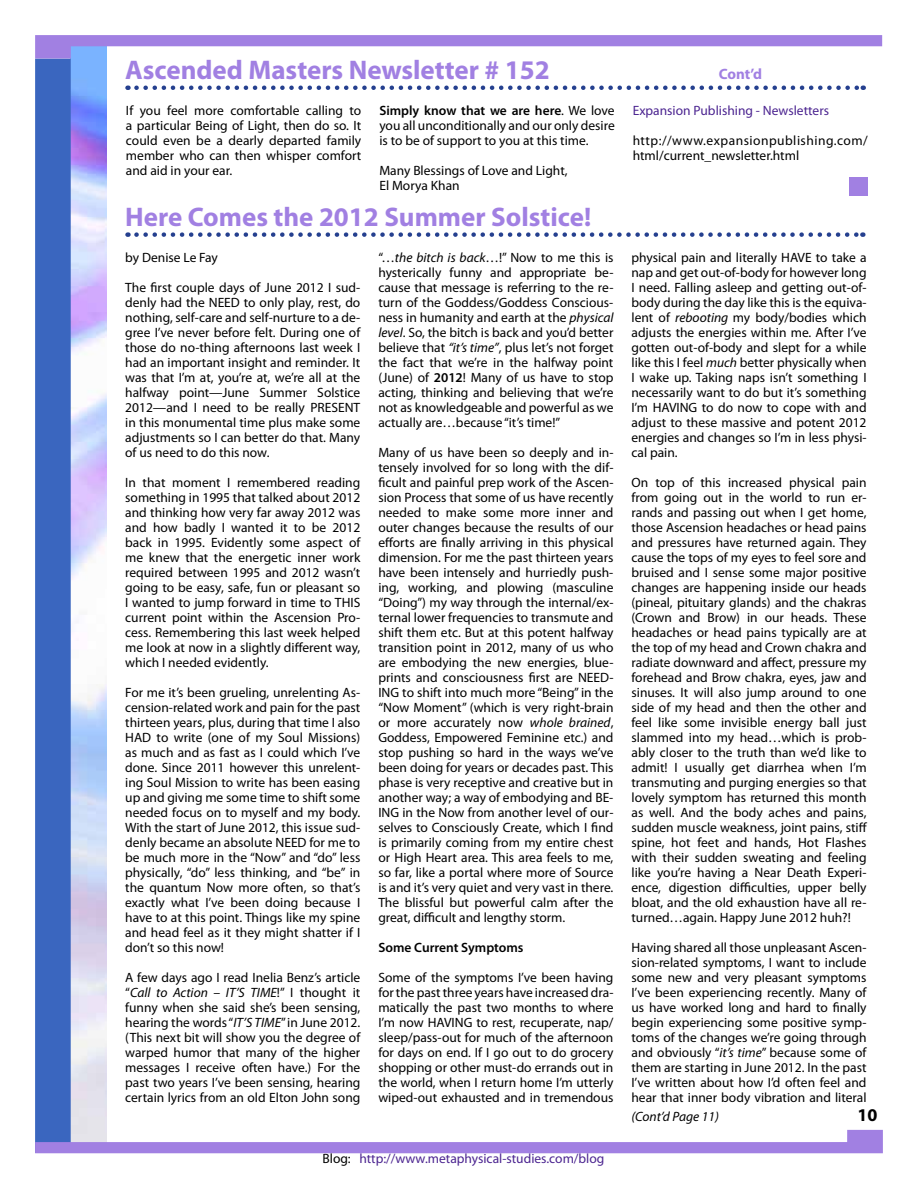
<style>
.page{position:relative;width:918px;height:1188px;background:#fff}
.page>*{position:absolute;margin:0;border:0;box-sizing:border-box;transform-origin:0 0}
.t1{font:700 27px "Myriad Pro";color:#a180e2}
.t2{font:700 18px "Myriad Pro";color:#000}
.t3{font:700 15px "Myriad Pro";color:#a180e2}
.t4{font:13.5px/15px "Myriad Pro";color:#000;text-align:justify}
.t5{font:13.5px "Myriad Pro";color:#4b2490}
.t6{font:13.5px/15px "Myriad Pro";letter-spacing:.035em;color:#000}
.t7{font:600 13.5px "Myriad Pro";color:#000}
.t8{font:italic 13.5px "Myriad Pro";color:#000}
.s1{font-weight:600}
.s2{font-style:italic}
.s3{color:#000}
</style>
<div class="page">
<img style="left:71px;top:59px;width:35px;height:1071px">
<div style="left:35px;top:59px;width:36px;height:1094px;background:#3a66bf"></div>
<svg style="left:35px;top:35px;width:847px;height:24px"></svg>
<svg style="left:35px;top:1130px;width:848px;height:23px"></svg>
<div style="left:850px;top:177px;width:18px;height:19px;background:#a180e2"></div>
<svg style="left:136px;top:232px;width:727px;height:5px"></svg>
<svg style="left:136px;top:86px;width:728px;height:4px"></svg>
<h1 class="t1" style="left:125px;top:52px;width:426px">Ascended Masters Newsletter # 152</h1>
<p class="t3" style="left:719px;top:64px;width:45px">Cont’d</p>
<p class="t4" style="left:126px;top:103px;width:237px">If you feel more comfortable calling to a particular Being of Light, then do so. It could even be a dearly departed family member who can then whisper comfort and aid in your ear.</p>
<p class="t4" style="left:379px;top:103px;width:237px"><span class="s1">Simply know that we are here</span>. We love you all unconditionally and our only desire is to be of support to you at this time.</p>
<p class="t5" style="left:633px;top:103px;width:198px">Expansion Publishing - Newsletters</p>
<p class="t6" style="left:633px;top:133px;width:237px">http://www.expansionpublishing.com/ html/current_newsletter.html</p>
<p class="t4" style="left:379px;top:163px;width:190px">Many Blessings of Love and Light,<br>El Morya Khan</p>
<h1 class="t1" style="left:125px;top:199px;width:468px">Here Comes the 2012 Summer Solstice!</h1>
<p class="t4" style="left:125px;top:250px;width:94px">by Denise Le Fay</p>
<p class="t4" style="left:125px;top:280px;width:237px">The first couple days of June 2012 I sud&shy;denly had the NEED to only play, rest, do nothing, self-care and self-nurture to a de&shy;gree I’ve never before felt. During one of those do no-thing afternoons last week I had an important insight and reminder. It was that I’m at, you’re at, we’re all at the halfway point—June Summer Solstice 2012—and I need to be really PRESENT in this monumental time plus make some adjustments so I can better do that. Many of us need to do this now.</p>
<p class="t4" style="left:125px;top:475px;width:237px">In that moment I remembered reading something in 1995 that talked about 2012 and thinking how very far away 2012 was and how badly I wanted it to be 2012 back in 1995. Evidently some aspect of me knew that the energetic inner work required between 1995 and 2012 wasn’t going to be easy, safe, fun or pleasant so I wanted to jump forward in time to THIS current point within the Ascension Pro&shy;cess. Remembering this last week helped me look at now in a slightly different way, which I needed evidently.</p>
<p class="t4" style="left:125px;top:685px;width:237px">For me it’s been grueling, unrelenting As&shy;cension-related work and pain for the past thirteen years, plus, during that time I also HAD to write (one of my Soul Missions) as much and as fast as I could which I’ve done. Since 2011 however this unrelent&shy;ing Soul Mission to write has been easing up and giving me some time to shift some needed focus on to myself and my body.<br>With the start of June 2012, this issue sud&shy;denly became an absolute NEED for me to be much more in the “Now” and “do” less physically, “do” less thinking, and “be” in the quantum Now more often, so that’s exactly what I’ve been doing because I have to at this point. Things like my spine and head feel as it they might shatter if I don’t so this now!</p>
<p class="t4" style="left:125px;top:970px;width:237px">A few days ago I read Inelia Benz’s article “<span class="s2">Call to Action – IT’S TIME</span>!” I thought it funny when she said she’s been sensing, hearing the words “<span class="s2">IT’S TIME</span>” in June 2012. (This next bit will show you the degree of warped humor that many of the higher messages I receive often have.) For the past two years I’ve been sensing, hearing certain lyrics from an old Elton John song</p>
<p class="t4" style="left:378px;top:250px;width:237px">“…<span class="s2">the bitch is back</span>…!” Now to me this is hysterically funny and appropriate be&shy;cause that message is referring to the re&shy;turn of the Goddess/Goddess Conscious&shy;ness in humanity and earth at the <span class="s2">physical level</span>. So, the bitch is back and you’d better believe that <span class="s2">“it’s time”</span>, plus let’s not forget the fact that we’re in the halfway point (June) of <span class="s1">2012</span>! Many of us have to stop acting, thinking and believing that we’re not as knowledgeable and powerful as we actually are…because “it’s time!”</p>
<p class="t4" style="left:378px;top:445px;width:237px">Many of us have been so deeply and in&shy;tensely involved for so long with the dif&shy;ficult and painful prep work of the Ascen&shy;sion Process that some of us have recently needed to make some more inner and outer changes because the results of our efforts are finally arriving in this physical dimension. For me the past thirteen years have been intensely and hurriedly push&shy;ing, working, and plowing (masculine “Doing”) my way through the internal/ex&shy;ternal lower frequencies to transmute and shift them etc. But at this potent halfway transition point in 2012, many of us who are embodying the new energies, blue&shy;prints and consciousness first are NEED-ING to shift into much more “Being” in the “Now Moment” (which is very right-brain or more accurately now <span class="s2">whole brained</span>, Goddess, Empowered Feminine etc.) and stop pushing so hard in the ways we’ve been doing for years or decades past. This phase is very receptive and creative but in another way; a way of embodying and BE-ING in the Now from another level of our&shy;selves to Consciously Create, which I find is primarily coming from my entire chest or High Heart area. This area feels to me, so far, like a portal where more of Source is and it’s very quiet and very vast in there.<br>The blissful but powerful calm after the great, difficult and lengthy storm.</p>
<p class="t7" style="left:378px;top:939px;width:147px">Some Current Symptoms</p>
<p class="t4" style="left:378px;top:970px;width:237px">Some of the symptoms I’ve been having for the past three years have increased dra&shy;matically the past two months to where I’m now HAVING to rest, recuperate, nap/ sleep/pass-out for much of the afternoon for days on end. If I go out to do grocery shopping or other must-do errands out in the world, when I return home I’m utterly wiped-out exhausted and in tremendous</p>
<p class="t5" style="left:322px;top:1150px;width:283px"><span class="s3">Blog:</span> http://www.metaphysical-studies.com/blog</p>
<p class="t4" style="left:631px;top:250px;width:237px">physical pain and literally HAVE to take a nap and get out-of-body for however long I need. Falling asleep and getting out-of&shy;body during the day like this is the equiva&shy;lent of <span class="s2">rebooting</span> my body/bodies which adjusts the energies within me. After I’ve gotten out-of-body and slept for a while like this I feel <span class="s2">much</span> better physically when I wake up. Taking naps isn’t something I necessarily want to do but it’s something I’m HAVING to do now to cope with and adjust to these massive and potent 2012 energies and changes so I’m in less physi&shy;cal pain.</p>
<p class="t4" style="left:631px;top:475px;width:237px">On top of this increased physical pain from going out in the world to run er&shy;rands and passing out when I get home, those Ascension headaches or head pains and pressures have returned again. They cause the tops of my eyes to feel sore and bruised and I sense some major positive changes are happening inside our heads (pineal, pituitary glands) and the chakras (Crown and Brow) in our heads. These headaches or head pains typically are at the top of my head and Crown chakra and radiate downward and affect, pressure my forehead and Brow chakra, eyes, jaw and sinuses. It will also jump around to one side of my head and then the other and feel like some invisible energy ball just slammed into my head…which is prob&shy;ably closer to the truth than we’d like to admit! I usually get diarrhea when I’m transmuting and purging energies so that lovely symptom has returned this month as well. And the body aches and pains, sudden muscle weakness, joint pains, stiff spine, hot feet and hands, Hot Flashes with their sudden sweating and feeling like you’re having a Near Death Experi&shy;ence, digestion difficulties, upper belly bloat, and the old exhaustion have all re&shy;turned…again. Happy June 2012 huh?!</p>
<p class="t4" style="left:631px;top:940px;width:237px">Having shared all those unpleasant Ascen&shy;sion-related symptoms, I want to include some new and very pleasant symptoms I’ve been experiencing recently. Many of us have worked long and hard to finally begin experiencing some positive symp&shy;toms of the changes we’re going through and obviously “<span class="s2">it’s time</span>” because some of them are starting in June 2012. In the past I’ve written about how I’d often feel and hear that inner body vibration and literal</p>
<p class="t8" style="left:631px;top:1109px;width:89px">(Cont’d Page 11)</p>
<h2 class="t2" style="left:857px;top:1103px;width:21px">10</h2>
</div>
